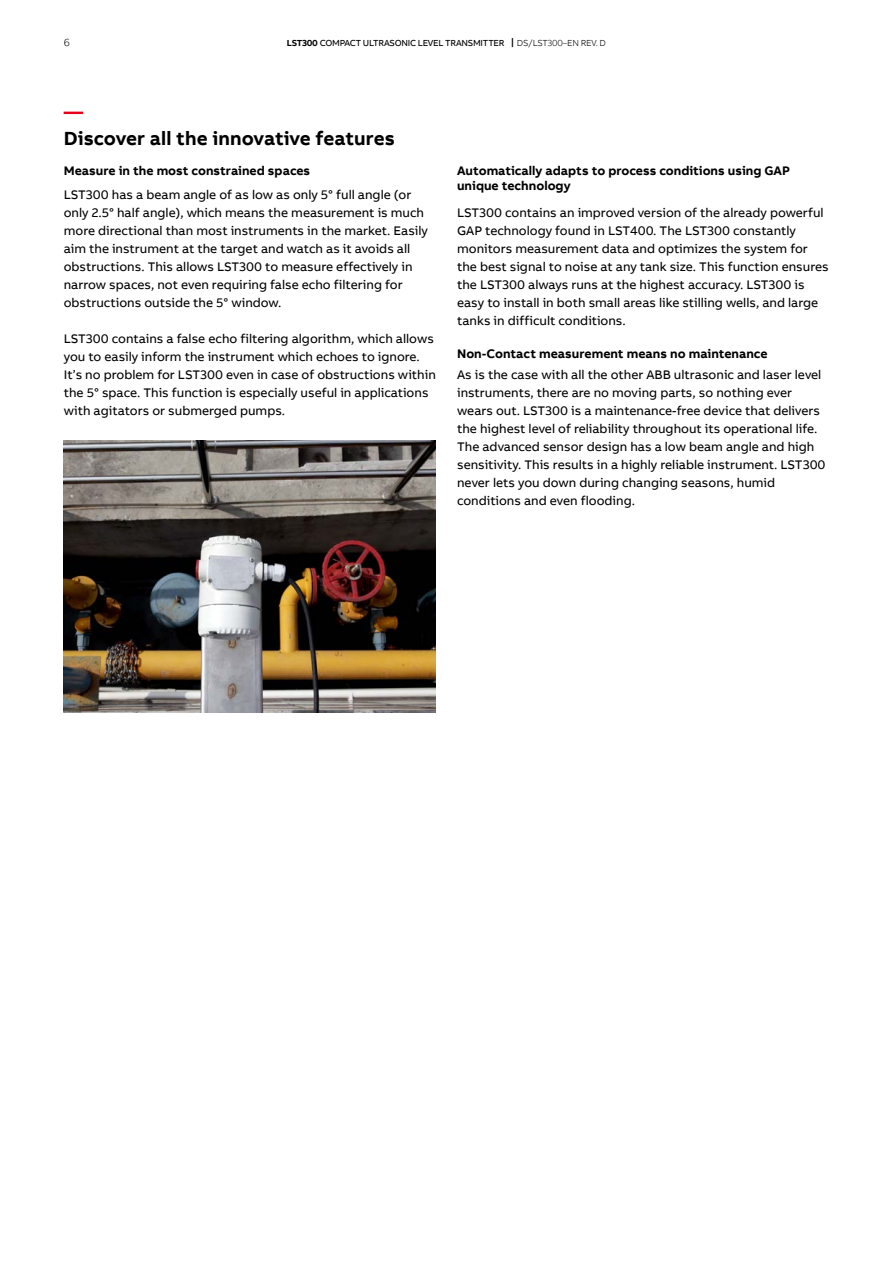
<style>
.page{position:relative;width:893px;height:1263px;background:#fff}
.page>*{position:absolute;margin:0;border:0;box-sizing:border-box;transform-origin:0 0}
.t1{font:700 19.5px "AB Bvoice";color:#000}
.t2{font:700 19.5px "AB Bvoice CNSG";color:#e60019}
.t3{font:12.75px/18px "AB Bvoice";color:#000}
.t4{font:700 12.75px/15.3px "AB Bvoice";color:#000}
.t5{font:300 10.5px "AB Bvoice";color:#000}
.t6{font:9px "AB Bvoice";letter-spacing:-.025em;color:#000}
.s1{font-weight:700}
.s2{font-family:"AB Bvoice CNSG";font-weight:700}
.s3{font-weight:300}
.s4{font-family:"AB Bvoice CNSG"}
</style>
<div class="page">
<img style="left:64px;top:440px;width:372px;height:272px">
<p class="t5" style="left:64px;top:36px;width:8px">6</p>
<p class="t6" style="left:287px;top:38px;width:321px"><span class="s1">LST300</span> COMPACT ULTRASONIC LEVEL TRANSMITTER<span class="s2">▕</span> <span class="s3">DS/LST300–EN REV. D</span></p>
<h1 class="t2" style="left:64px;top:100px;width:21px">—</h1>
<h1 class="t1" style="left:64px;top:126px;width:333px">Discover all the innovative features</h1>
<p class="t3" style="left:64px;top:159px;width:349px;line-height:24px"><span class="s1">Measure in the most constrained spaces<br></span>LST300 has a beam angle of as low as only 5<span class="s4">°</span> full angle (or</p>
<p class="t3" style="left:64px;top:204px;width:366px">only 2.5<span class="s4">°</span> half angle), which means the measurement is much more directional than most instruments in the market. Easily aim the instrument at the target and watch as it avoids all obstructions. This allows LST300 to measure effectively in narrow spaces, not even requiring false echo filtering for obstructions outside the 5<span class="s4">°</span> window.</p>
<p class="t3" style="left:64px;top:330px;width:374px">LST300 contains a false echo filtering algorithm, which allows you to easily inform the instrument which echoes to ignore.<br>It<span class="s4">’</span>s no problem for LST300 even in case of obstructions within the 5<span class="s4">°</span> space. This function is especially useful in applications with agitators or submerged pumps.</p>
<p class="t4" style="left:457px;top:163px;width:334px">Automatically adapts to process conditions using GAP unique technology</p>
<p class="t3" style="left:457px;top:204px;width:373px">LST300 contains an improved version of the already powerful GAP technology found in LST400. The LST300 constantly monitors measurement data and optimizes the system for the best signal to noise at any tank size. This function ensures the LST300 always runs at the highest accuracy. LST300 is easy to install in both small areas like stilling wells, and large tanks in difficult conditions.</p>
<p class="t4" style="left:457px;top:346px;width:312px">Non-Contact measurement means no maintenance</p>
<p class="t3" style="left:457px;top:366px;width:370px">As is the case with all the other ABB ultrasonic and laser level instruments, there are no moving parts, so nothing ever wears out. LST300 is a maintenance-free device that delivers the highest level of reliability throughout its operational life.<br>The advanced sensor design has a low beam angle and high sensitivity. This results in a highly reliable instrument. LST300 never lets you down during changing seasons, humid conditions and even flooding.</p>
</div>
